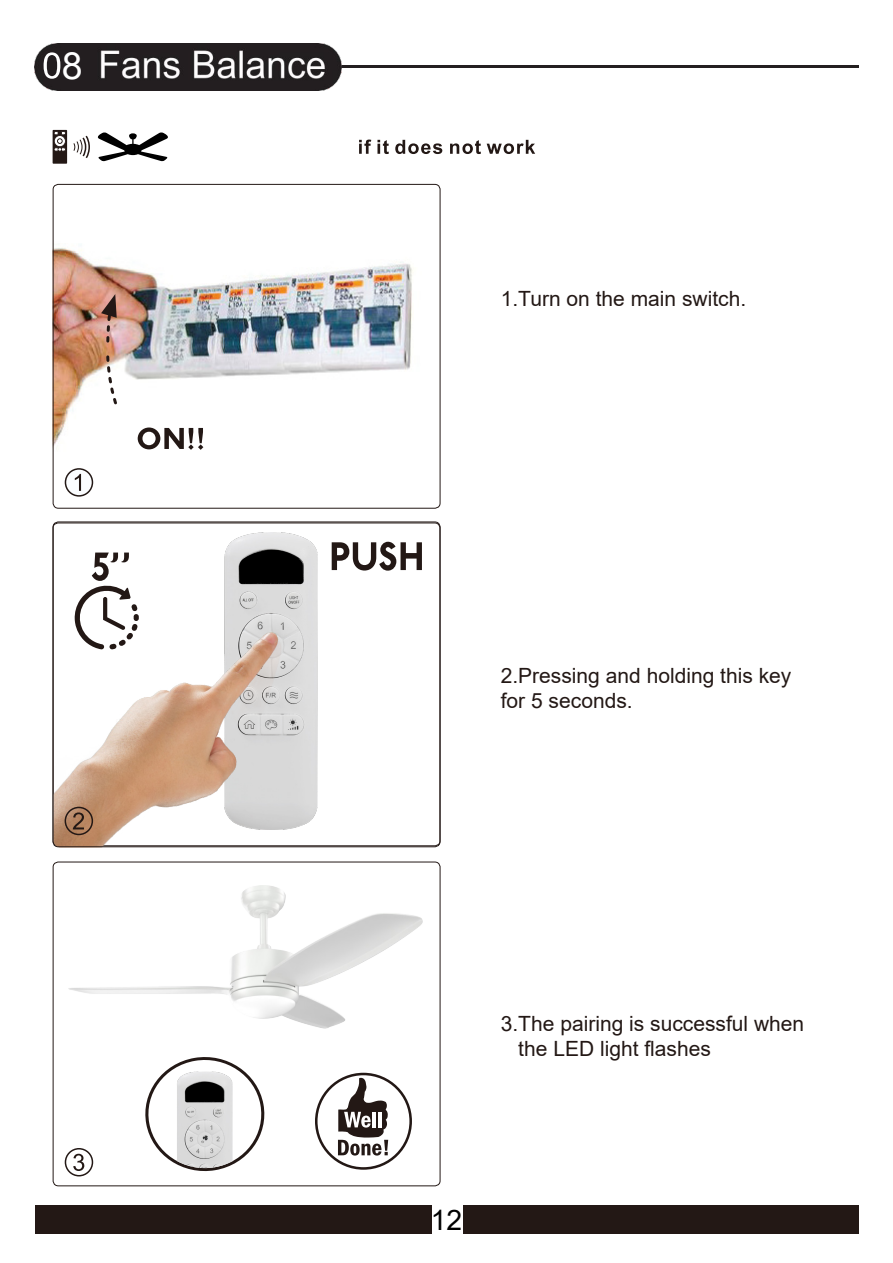
<style>
.page{position:relative;width:893px;height:1263px;background:#fff}
.page>*{position:absolute;margin:0;border:0;box-sizing:border-box;transform-origin:0 0}
.t1{font:37.5px "Arial";color:#fff}
.t2{font:28.2px "Arial";color:#000}
.t3{font:21px/25.2px "Arial";color:#231815}
</style>
<div class="page">
<hr style="left:102px;top:65px;width:756px;height:2px;background:#231f20">
<img style="left:35px;top:43px;width:306px;height:47px">
<svg style="left:44px;top:52px;width:16px;height:27px"></svg>
<div style="left:315px;top:1073px;width:97px;height:97px;border:3px solid #231815;border-radius:50%"></div>
<svg style="left:338px;top:1078px;width:50px;height:77px"></svg>
<img style="left:53px;top:183px;width:388px;height:326px">
<div style="left:53px;top:184px;width:387px;height:325px;border:1px solid #231815;border-radius:5px"></div>
<svg style="left:105px;top:354px;width:16px;height:57px"></svg>
<svg style="left:101px;top:294px;width:16px;height:54px"></svg>
<svg style="left:138px;top:427px;width:65px;height:23px"></svg>
<div style="left:65px;top:469px;width:27px;height:27px;background:#fbfdff;border-radius:50%"></div>
<div style="left:65px;top:468px;width:28px;height:29px;border:2px solid #231815;border-radius:50%"></div>
<div style="left:53px;top:130px;width:14px;height:34px;background:#231815"></div>
<svg style="left:54px;top:131px;width:12px;height:20px"></svg>
<svg style="left:97px;top:132px;width:71px;height:29px"></svg>
<svg style="left:73px;top:135px;width:17px;height:23px"></svg>
<svg style="left:359px;top:140px;width:176px;height:14px"></svg>
<svg style="left:75px;top:474px;width:6px;height:17px"></svg>
<div style="left:53px;top:862px;width:387px;height:324px;border:1px solid #231815;border-radius:5px"></div>
<div style="left:65px;top:1148px;width:28px;height:28px;border:2px solid #231815;border-radius:50%"></div>
<svg style="left:73px;top:1154px;width:11px;height:17px"></svg>
<svg style="left:145px;top:1057px;width:120px;height:115px"></svg>
<img style="left:177px;top:1071px;width:56px;height:98px">
<img style="left:225px;top:532px;width:93px;height:296px">
<img style="left:53px;top:622px;width:243px;height:225px">
<div style="left:53px;top:523px;width:387px;height:324px;border:1px solid #231815;border-radius:5px"></div>
<div style="left:65px;top:807px;width:28px;height:28px;border:2px solid #231815;border-radius:50%"></div>
<svg style="left:73px;top:812px;width:11px;height:17px"></svg>
<svg style="left:331px;top:541px;width:91px;height:30px"></svg>
<svg style="left:74px;top:552px;width:65px;height:98px"></svg>
<div style="left:36px;top:1205px;width:823px;height:29px;background:#231815"></div>
<div style="left:432px;top:1200px;width:31px;height:37px;background:#fff"></div>
<img style="left:68px;top:885px;width:355px;height:143px">
<h1 class="t1" style="left:62px;top:40px;width:22px">8</h1>
<p class="t3" style="left:501px;top:286px;width:247px">1.Turn on the main switch.</p>
<p class="t3" style="left:501px;top:663px;width:292px">2.Pressing and holding this key for 5 seconds.</p>
<p class="t3" style="left:518px;top:1011px;width:287px;text-indent:-18px">3.The pairing is successful when the LED light flashes</p>
<h2 class="t2" style="left:431px;top:1200px;width:33px">12</h2>
</div>
